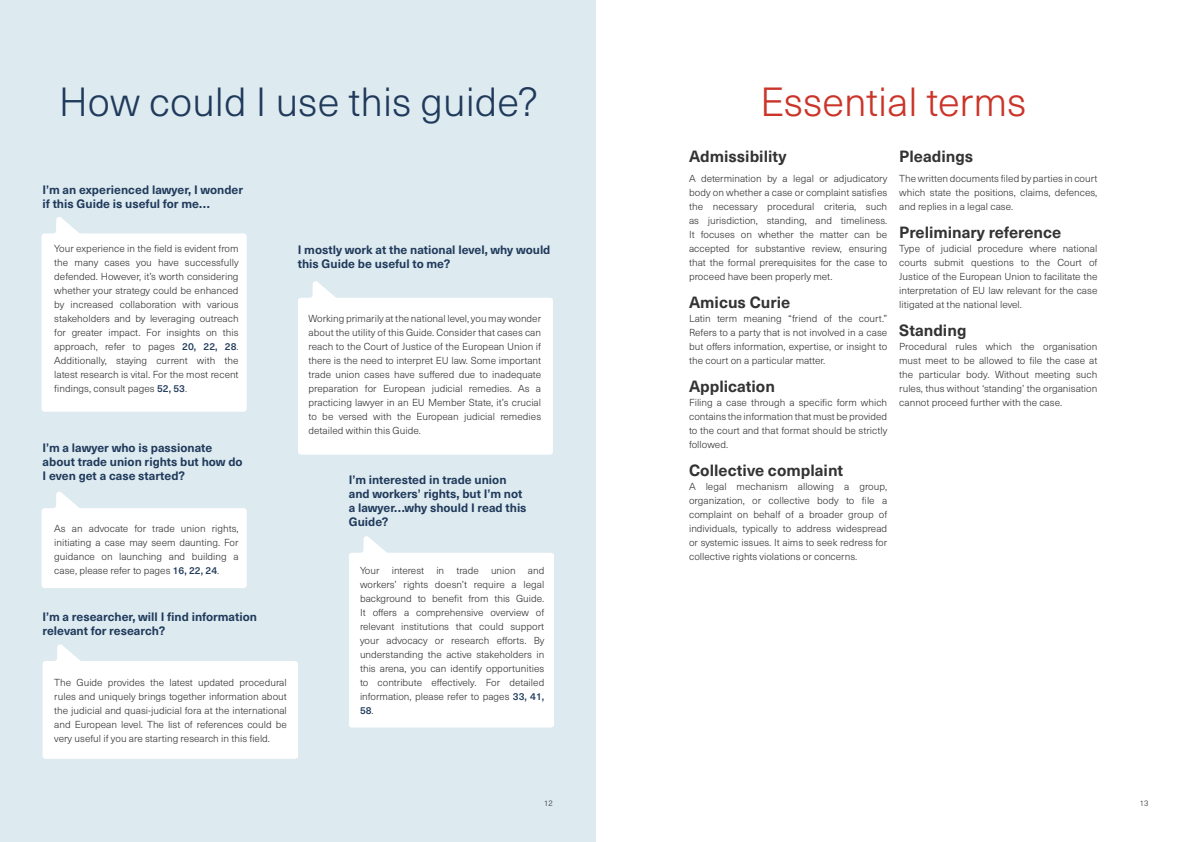
<style>
.page{position:relative;width:1191px;height:842px;background:#fff}
.page>*{position:absolute;margin:0;border:0;box-sizing:border-box;transform-origin:0 0}
.t1{font:300 40px "Neue Haas Unica W1 G";color:#203a5b}
.t2{font:300 40px "Neue Haas Unica W1 G";color:#cb3429}
.t3{font:700 16px "Neue Haas Unica W1 G";color:#333}
.t4{font:700 12px/14px "Neue Haas Unica W1 G";color:#203a5b}
.t5{font:300 10px/14px "Neue Haas Unica W1 G";color:#333;text-align:justify}
.t6{font:300 8px "Neue Haas Unica W1 G";color:#333}
.s1{font-weight:500;color:#203a5b}
</style>
<div class="page">
<div style="left:0;top:0;width:595px;height:842px;background:#ddeaf0"></div>
<svg style="left:42px;top:217px;width:205px;height:195px;background:#fcfdfd"></svg>
<svg style="left:349px;top:536px;width:205px;height:191px;background:#fcfdfd"></svg>
<svg style="left:42px;top:492px;width:205px;height:96px"></svg>
<svg style="left:298px;top:281px;width:255px;height:174px;background:#fbfdfd"></svg>
<svg style="left:43px;top:644px;width:255px;height:115px;background:#fafcfc"></svg>
<h1 class="t1" style="left:59px;top:72px;width:480px">How could I use this guide?</h1>
<p class="t4" style="left:43px;top:182px;width:202px">I’m an experienced lawyer, I wonder if this Guide is useful for me…</p>
<p class="t5" style="left:54px;top:241px;width:186px">Your experience in the field is evident from the many cases you have successfully defended. However, it’s worth considering whether your strategy could be enhanced by increased collaboration with various stakeholders and by leveraging outreach for greater impact. For insights on this approach, refer to pages <span class="s1">20, 22, 28</span>.<br>Additionally, staying current with the latest research is vital. For the most recent findings, consult pages <span class="s1">52, 53</span>.</p>
<p class="t4" style="left:43px;top:440px;width:202px">I’m a lawyer who is passionate about trade union rights but how do<br>I even get a case started?</p>
<p class="t5" style="left:54px;top:521px;width:186px">As an advocate for trade union rights, initiating a case may seem daunting. For guidance on launching and building a case, please refer to pages <span class="s1">16, 22, 24</span>.</p>
<p class="t4" style="left:43px;top:609px;width:216px">I’m a researcher, will I find information relevant for research?</p>
<p class="t5" style="left:54px;top:675px;width:234px">The Guide provides the latest updated procedural rules and uniquely brings together information about the judicial and quasi-judicial fora at the international and European level. The list of references could be very useful if you are starting research in this field.</p>
<p class="t4" style="left:298px;top:242px;width:254px">I mostly work at the national level, why would this Guide be useful to me?</p>
<p class="t5" style="left:309px;top:311px;width:234px">Working primarily at the national level, you may wonder about the utility of this Guide. Consider that cases can reach to the Court of Justice of the European Union if there is the need to interpret EU law. Some important trade union cases have suffered due to inadequate preparation for European judicial remedies. As a practicing lawyer in an EU Member State, it’s crucial to be versed with the European judicial remedies detailed within this Guide.</p>
<p class="t4" style="left:349px;top:471px;width:179px">I’m interested in trade union and workers’ rights, but I’m not a lawyer…why should I read this<br>Guide?</p>
<p class="t5" style="left:360px;top:563px;width:186px">Your interest in trade union and workers’ rights doesn’t require a legal background to benefit from this Guide.<br>It offers a comprehensive overview of relevant institutions that could support your advocacy or research efforts. By understanding the active stakeholders in this arena, you can identify opportunities to contribute effectively. For detailed information, please refer to pages <span class="s1">33, 41, 58</span>.</p>
<h1 class="t2" style="left:760px;top:72px;width:268px">Essential terms</h1>
<h2 class="t3" style="left:689px;top:145px;width:99px">Admissibility</h2>
<p class="t5" style="left:689px;top:171px;width:200px">A determination by a legal or adjudicatory body on whether a case or complaint satisfies the necessary procedural criteria, such as jurisdiction, standing, and timeliness.<br>It focuses on whether the matter can be accepted for substantive review, ensuring that the formal prerequisites for the case to proceed have been properly met.</p>
<h2 class="t3" style="left:689px;top:290px;width:103px">Amicus Curie</h2>
<p class="t5" style="left:689px;top:311px;width:200px">Latin term meaning “friend of the court.” Refers to a party that is not involved in a case but offers information, expertise, or insight to the court on a particular matter.</p>
<h2 class="t3" style="left:689px;top:374px;width:87px">Application</h2>
<p class="t5" style="left:689px;top:395px;width:200px">Filing a case through a specific form which contains the information that must be provided to the court and that format should be strictly followed.</p>
<h2 class="t3" style="left:689px;top:458px;width:156px">Collective complaint</h2>
<p class="t5" style="left:689px;top:479px;width:200px">A legal mechanism allowing a group, organization, or collective body to file a complaint on behalf of a broader group of individuals, typically to address widespread or systemic issues. It aims to seek redress for collective rights violations or concerns.</p>
<h2 class="t3" style="left:899px;top:145px;width:75px">Pleadings</h2>
<p class="t5" style="left:899px;top:171px;width:200px">The written documents filed by parties in court which state the positions, claims, defences, and replies in a legal case.</p>
<h2 class="t3" style="left:899px;top:220px;width:164px">Preliminary reference</h2>
<p class="t5" style="left:899px;top:241px;width:200px">Type of judicial procedure where national courts submit questions to the Court of Justice of the European Union to facilitate the interpretation of EU law relevant for the case litigated at the national level.</p>
<h2 class="t3" style="left:899px;top:318px;width:69px">Standing</h2>
<p class="t5" style="left:899px;top:339px;width:200px">Procedural rules which the organisation must meet to be allowed to file the case at the particular body. Without meeting such rules, thus without ‘standing’ the organisation cannot proceed further with the case.</p>
<p class="t6" style="left:544px;top:797px;width:10px">12</p>
<p class="t6" style="left:1139px;top:797px;width:10px">13</p>
</div>
